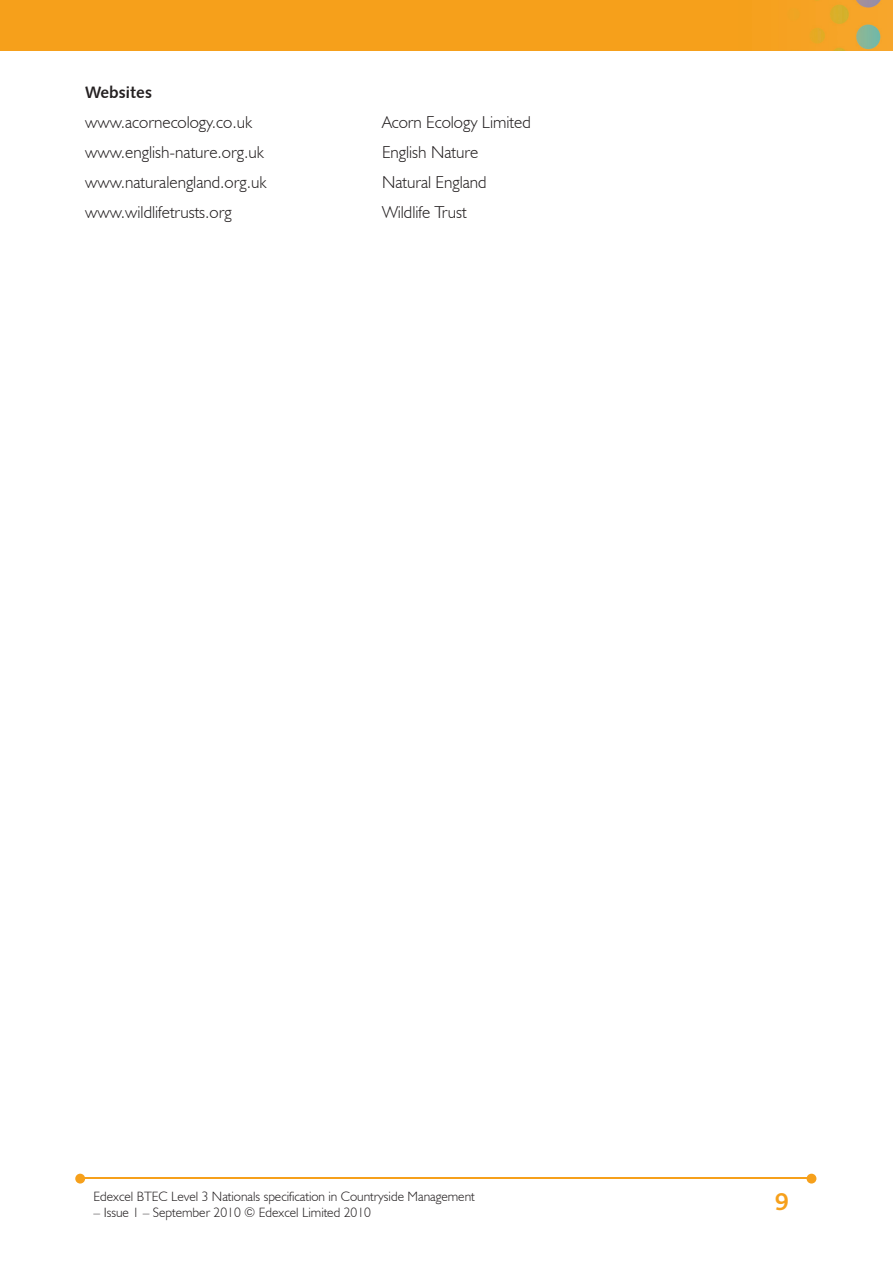
<style>
.page{position:relative;width:893px;height:1263px;background:#fff}
.page>*{position:absolute;margin:0;border:0;box-sizing:border-box;transform-origin:0 0}
.t1{font:700 25.5px "Bliss";color:#f6a01b}
.t2{font:300 17.25px "Humanist 521 BT";color:#231f20}
.t3{font:16.5px "Humanist 531 BT Bold A";color:#231f20}
.t4{font:300 13.5px "Humanist 521 BT";color:#231f20}
</style>
<div class="page">
<img style="left:0;top:0;width:893px;height:51px">
<hr style="left:82px;top:1178px;width:728px;height:1px;background:#f6a01b">
<svg style="left:807px;top:1174px;width:9px;height:9px"></svg>
<svg style="left:75px;top:1174px;width:10px;height:9px"></svg>
<p class="t3" style="left:85px;top:82px;width:69px">Websites</p>
<p class="t2" style="left:85px;top:111px;width:169px">www.acornecology.co.uk</p>
<p class="t2" style="left:382px;top:111px;width:150px">Acorn Ecology Limited</p>
<p class="t2" style="left:85px;top:141px;width:180px">www.english-nature.org.uk</p>
<p class="t2" style="left:382px;top:141px;width:98px">English Nature</p>
<p class="t2" style="left:85px;top:171px;width:183px">www.naturalengland.org.uk</p>
<p class="t2" style="left:382px;top:171px;width:106px">Natural England</p>
<p class="t2" style="left:85px;top:201px;width:148px">www.wildlifetrusts.org</p>
<p class="t2" style="left:382px;top:201px;width:86px">Wildlife Trust</p>
<p class="t4" style="left:94px;top:1188px;width:383px">Edexcel BTEC Level 3 Nationals specification in Countryside Management</p>
<p class="t4" style="left:94px;top:1204px;width:279px">– Issue 1 – September 2010 © Edexcel Limited 2010</p>
<h1 class="t1" style="left:775px;top:1189px;width:15px">9</h1>
</div>
